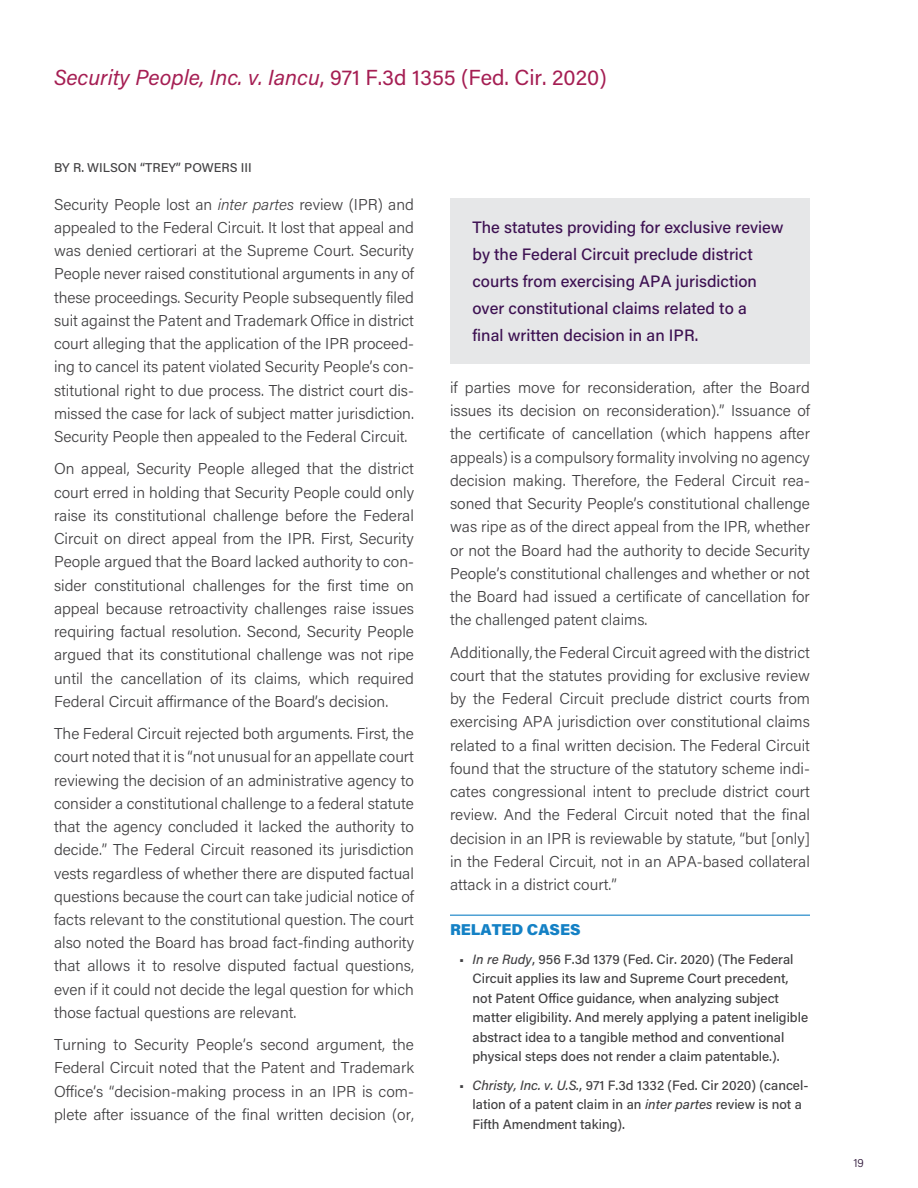
<style>
.page{position:relative;width:918px;height:1188px;background:#fff}
.page>*{position:absolute;margin:0;border:0;box-sizing:border-box;transform-origin:0 0}
.t1{font:italic 21.75px "Acumin Pro";color:#a51e53}
.t2{font:500 16.5px/27px "Acumin Pro";color:#3d1152}
.t3{font:300 15.75px/23.2px "Acumin Pro";color:#414042;text-align:justify}
.t4{font:900 15.75px "Acumin Pro";color:#1481c5}
.t5{font:500 13.5px/19.5px "Acumin Pro";color:#414042}
.t6{font:500 12.75px "Acumin Pro";color:#414042}
.t7{font:300 12px "Acumin Pro";color:#30183b}
.s1{font-style:normal}
.s2{font-style:italic}
</style>
<div class="page">
<hr style="left:450px;top:915px;width:360px;height:1px;background:#1481c5">
<div style="left:450px;top:198px;width:360px;height:165px;background:#e6e7e8"></div>
<h1 class="t1" style="left:54px;top:62px;width:554px">Security People, Inc. v. Iancu<span class="s1">, 971 F.3d 1355 (Fed. Cir. 2020)</span></h1>
<p class="t6" style="left:54px;top:158px;width:199px">BY R. WILSON “TREY” POWERS III</p>
<p class="t3" style="left:54px;top:192px;width:362px">Security People lost an <span class="s2">inter partes</span> review (IPR) and appealed to the Federal Circuit. It lost that appeal and was denied certiorari at the Supreme Court. Security People never raised constitutional arguments in any of these proceedings. Security People subsequently filed suit against the Patent and Trademark Office in district court alleging that the application of the IPR proceed&shy;ing to cancel its patent violated Security People’s con&shy;stitutional right to due process. The district court dis&shy;missed the case for lack of subject matter jurisdiction.<br>Security People then appealed to the Federal Circuit.</p>
<p class="t3" style="left:54px;top:457px;width:362px">On appeal, Security People alleged that the district court erred in holding that Security People could only raise its constitutional challenge before the Federal Circuit on direct appeal from the IPR. First, Security People argued that the Board lacked authority to con&shy;sider constitutional challenges for the first time on appeal because retroactivity challenges raise issues requiring factual resolution. Second, Security People argued that its constitutional challenge was not ripe until the cancellation of its claims, which required Federal Circuit affirmance of the Board’s decision.</p>
<p class="t3" style="left:54px;top:721px;width:362px">The Federal Circuit rejected both arguments. First, the court noted that it is “not unusual for an appellate court reviewing the decision of an administrative agency to consider a constitutional challenge to a federal statute that the agency concluded it lacked the authority to decide.” The Federal Circuit reasoned its jurisdiction vests regardless of whether there are disputed factual questions because the court can take judicial notice of facts relevant to the constitutional question. The court also noted the Board has broad fact-finding authority that allows it to resolve disputed factual questions, even if it could not decide the legal question for which those factual questions are relevant.</p>
<p class="t3" style="left:54px;top:1033px;width:362px">Turning to Security People’s second argument, the Federal Circuit noted that the Patent and Trademark Office’s “decision-making process in an IPR is com&shy;plete after issuance of the final written decision (or,</p>
<p class="t2" style="left:472px;top:213px;width:313px">The statutes providing for exclusive review by the Federal Circuit preclude district courts from exercising APA jurisdiction over constitutional claims related to a<br>final written decision in an IPR.</p>
<p class="t3" style="left:450px;top:375px;width:362px">if parties move for reconsideration, after the Board issues its decision on reconsideration).” Issuance of the certificate of cancellation (which happens after appeals) is a compulsory formality involving no agency decision making. Therefore, the Federal Circuit rea&shy;soned that Security People’s constitutional challenge was ripe as of the direct appeal from the IPR, whether or not the Board had the authority to decide Security People’s constitutional challenges and whether or not the Board had issued a certificate of cancellation for the challenged patent claims.</p>
<p class="t3" style="left:450px;top:640px;width:362px">Additionally, the Federal Circuit agreed with the district court that the statutes providing for exclusive review by the Federal Circuit preclude district courts from exercising APA jurisdiction over constitutional claims related to a final written decision. The Federal Circuit found that the structure of the statutory scheme indi&shy;cates congressional intent to preclude district court review. And the Federal Circuit noted that the final decision in an IPR is reviewable by statute, “but [only] in the Federal Circuit, not in an APA-based collateral attack in a district court.”</p>
<p class="t4" style="left:450px;top:919px;width:132px">RELATED CASES</p>
<p class="t5" style="left:472px;top:949px;width:337px;text-indent:-14px">• <span class="s2">In re Rudy</span>, 956 F.3d 1379 (Fed. Cir. 2020) (The Federal Circuit applies its law and Supreme Court precedent, not Patent Office guidance, when analyzing subject matter eligibility. And merely applying a patent ineligible abstract idea to a tangible method and conventional physical steps does not render a claim patentable.).</p>
<p class="t5" style="left:472px;top:1075px;width:338px;text-indent:-14px">• <span class="s2">Christy, Inc. v. U.S.</span>, 971 F.3d 1332 (Fed. Cir 2020) (cancel&shy;lation of a patent claim in an <span class="s2">inter partes</span> review is not a<br>Fifth Amendment taking).</p>
<p class="t7" style="left:853px;top:1155px;width:12px">19</p>
</div>
